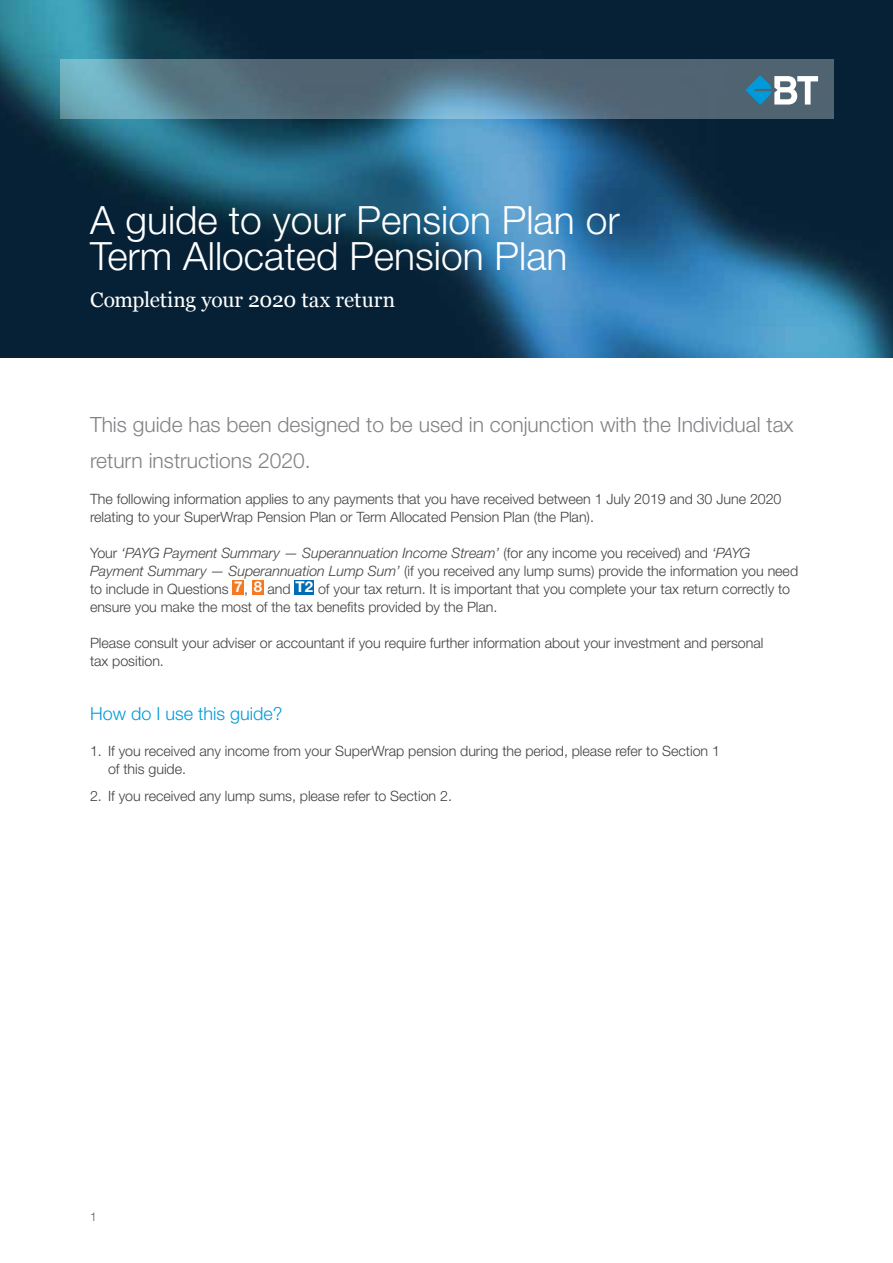
<style>
.page{position:relative;width:893px;height:1263px;background:#fff}
.page>*{position:absolute;margin:0;border:0;box-sizing:border-box;transform-origin:0 0}
.t1{font:300 39px/36px "Helvetica Neue LT Std";color:#fff}
.t2{font:300 21px/36px "Helvetica Neue LT Std";color:#808285}
.t3{font:21px "Georgia";letter-spacing:-.005em;color:#fff}
.t4{font:300 18px "Helvetica Neue LT Std";color:#009ada}
.t5{font:300 14.25px/18px "Helvetica Neue LT Std";letter-spacing:-.005em;color:#414042}
.t6{font:300 12px "Helvetica Neue LT Std";color:#58595b}
.s1{font-style:italic}
.s2{font-weight:700;font-size:15px;color:#fff}
</style>
<div class="page">
<img style="left:0;top:0;width:893px;height:357px">
<svg style="left:60px;top:60px;width:773px;height:59px;fill:#536a78"></svg>
<svg style="left:745px;top:75px;width:73px;height:30px"></svg>
<div style="left:233px;top:580px;width:11px;height:14px;background:#f47920"></div>
<div style="left:252px;top:580px;width:12px;height:14px;background:#f47920"></div>
<div style="left:295px;top:580px;width:19px;height:14px;background:#036db3"></div>
<h1 class="t1" style="left:90px;top:201px;width:531px">A guide to your Pension Plan or<br>Term Allocated Pension Plan</h1>
<h2 class="t3" style="left:90px;top:285px;width:307px">Completing your 2020 tax return</h2>
<h2 class="t2" style="left:90px;top:406px;width:705px">This guide has been designed to be used in conjunction with the Individual tax return instructions 2020.</h2>
<p class="t5" style="left:90px;top:490px;width:693px">The following information applies to any payments that you have received between 1 July 2019 and 30 June 2020 relating to your SuperWrap Pension Plan or Term Allocated Pension Plan (the Plan).</p>
<p class="t5" style="left:90px;top:544px;width:710px">Your <span class="s1">‘PAYG Payment Summary — Superannuation Income Stream’</span> (for any income you received) and <span class="s1">‘PAYG Payment Summary — Superannuation Lump Sum’</span> (if you received any lump sums) provide the information you need to include in Questions <span class="s2">7</span>, <span class="s2">8</span> and <span class="s2">T2</span> of your tax return. It is important that you complete your tax return correctly to ensure you make the most of the tax benefits provided by the Plan.</p>
<p class="t5" style="left:90px;top:634px;width:675px">Please consult your adviser or accountant if you require further information about your investment and personal tax position.</p>
<p class="t4" style="left:90px;top:703px;width:194px">How do I use this guide?</p>
<p class="t5" style="left:108px;top:742px;width:613px;text-indent:-18px">1. If you received any income from your SuperWrap pension during the period, please refer to Section 1 of this guide.</p>
<p class="t5" style="left:90px;top:787px;width:363px">2. If you received any lump sums, please refer to Section 2.</p>
<p class="t6" style="left:90px;top:1209px;width:8px">1</p>
</div>
